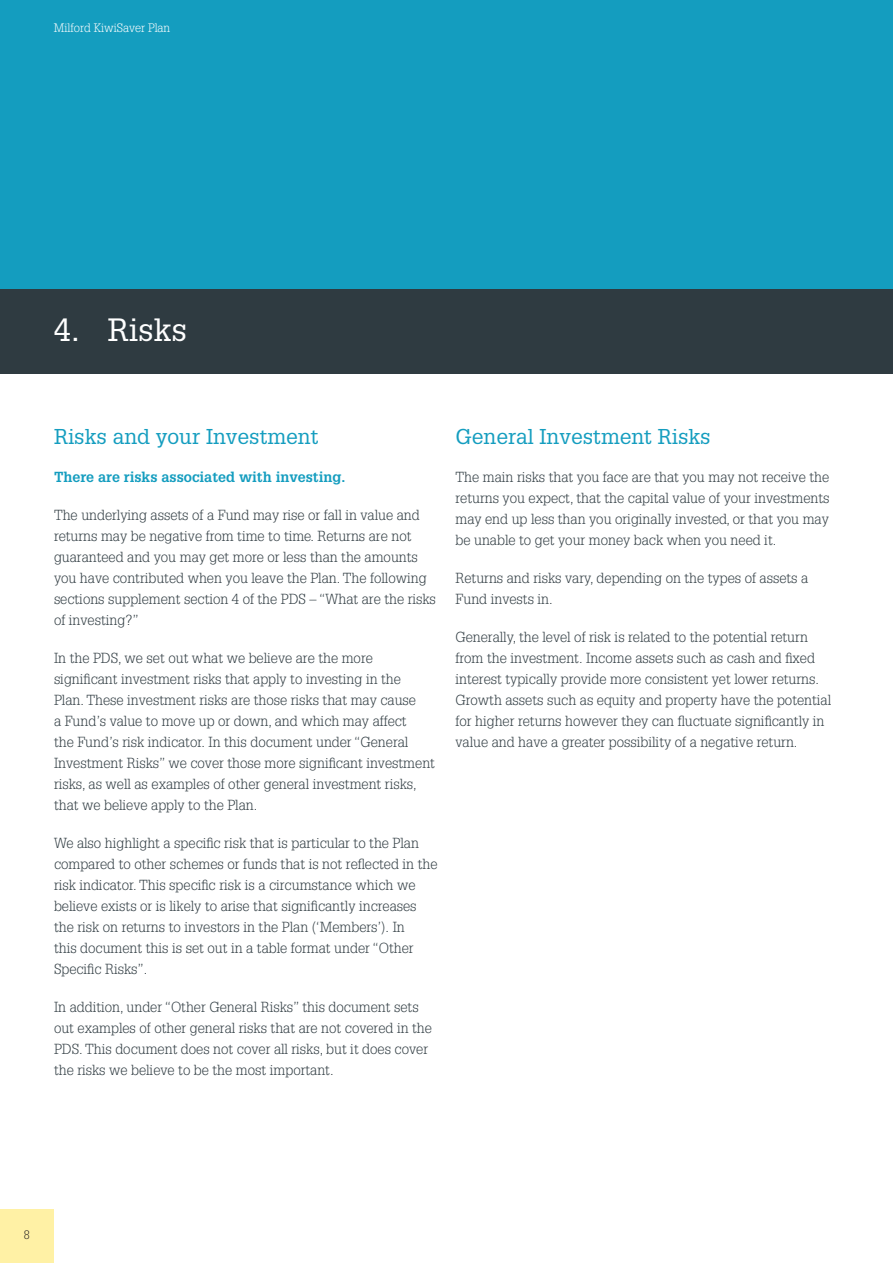
<style>
.page{position:relative;width:893px;height:1263px;background:#fff}
.page>*{position:absolute;margin:0;border:0;box-sizing:border-box;transform-origin:0 0}
.t1{font:31.5px "Glypha";color:#fff}
.t2{font:21px "Glypha";color:#149dbf}
.t3{font:300 14.25px/21px "Glypha";color:#2f3b41}
.t4{font:700 14.25px "Glypha";color:#149dbf}
.t5{font:300 12px "Glypha";color:#fff}
.t6{font:300 12px "Glypha";color:#231f20}
</style>
<div class="page">
<div style="left:0;top:1209px;width:54px;height:54px;background:#fff1a5"></div>
<div style="left:0;top:289px;width:893px;height:85px;background:#2f3b41"></div>
<div style="left:0;top:0;width:893px;height:289px;background:#149dbf"></div>
<p class="t5" style="left:54px;top:21px;width:118px">Milford KiwiSaver Plan</p>
<h1 class="t1" style="left:54px;top:311px;width:135px">4. Risks</h1>
<h2 class="t2" style="left:54px;top:424px;width:266px">Risks and your Investment</h2>
<p class="t4" style="left:54px;top:468px;width:293px">There are risks associated with investing.</p>
<p class="t3" style="left:54px;top:505px;width:383px">The underlying assets of a Fund may rise or fall in value and returns may be negative from time to time. Returns are not guaranteed and you may get more or less than the amounts you have contributed when you leave the Plan. The following sections supplement section 4 of the PDS – “What are the risks of investing?”</p>
<p class="t3" style="left:54px;top:648px;width:382px">In the PDS, we set out what we believe are the more significant investment risks that apply to investing in the<br>Plan. These investment risks are those risks that may cause<br>a Fund’s value to move up or down, and which may affect<br>the Fund’s risk indicator. In this document under “General Investment Risks” we cover those more significant investment risks, as well as examples of other general investment risks, that we believe apply to the Plan.</p>
<p class="t3" style="left:54px;top:833px;width:385px">We also highlight a specific risk that is particular to the Plan compared to other schemes or funds that is not reflected in the risk indicator. This specific risk is a circumstance which we believe exists or is likely to arise that significantly increases the risk on returns to investors in the Plan (‘Members’). In<br>this document this is set out in a table format under “Other Specific Risks”.</p>
<p class="t3" style="left:54px;top:997px;width:379px">In addition, under “Other General Risks” this document sets out examples of other general risks that are not covered in the PDS. This document does not cover all risks, but it does cover the risks we believe to be the most important.</p>
<h2 class="t2" style="left:455px;top:424px;width:257px">General Investment Risks</h2>
<p class="t3" style="left:455px;top:467px;width:375px;text-align:justify">The main risks that you face are that you may not receive the returns you expect, that the capital value of your investments may end up less than you originally invested, or that you may be unable to get your money back when you need it.</p>
<p class="t3" style="left:455px;top:568px;width:354px">Returns and risks vary, depending on the types of assets a<br>Fund invests in.</p>
<p class="t3" style="left:455px;top:627px;width:377px">Generally, the level of risk is related to the potential return from the investment. Income assets such as cash and fixed interest typically provide more consistent yet lower returns.<br>Growth assets such as equity and property have the potential for higher returns however they can fluctuate significantly in value and have a greater possibility of a negative return.</p>
<p class="t6" style="left:24px;top:1228px;width:7px">8</p>
</div>
